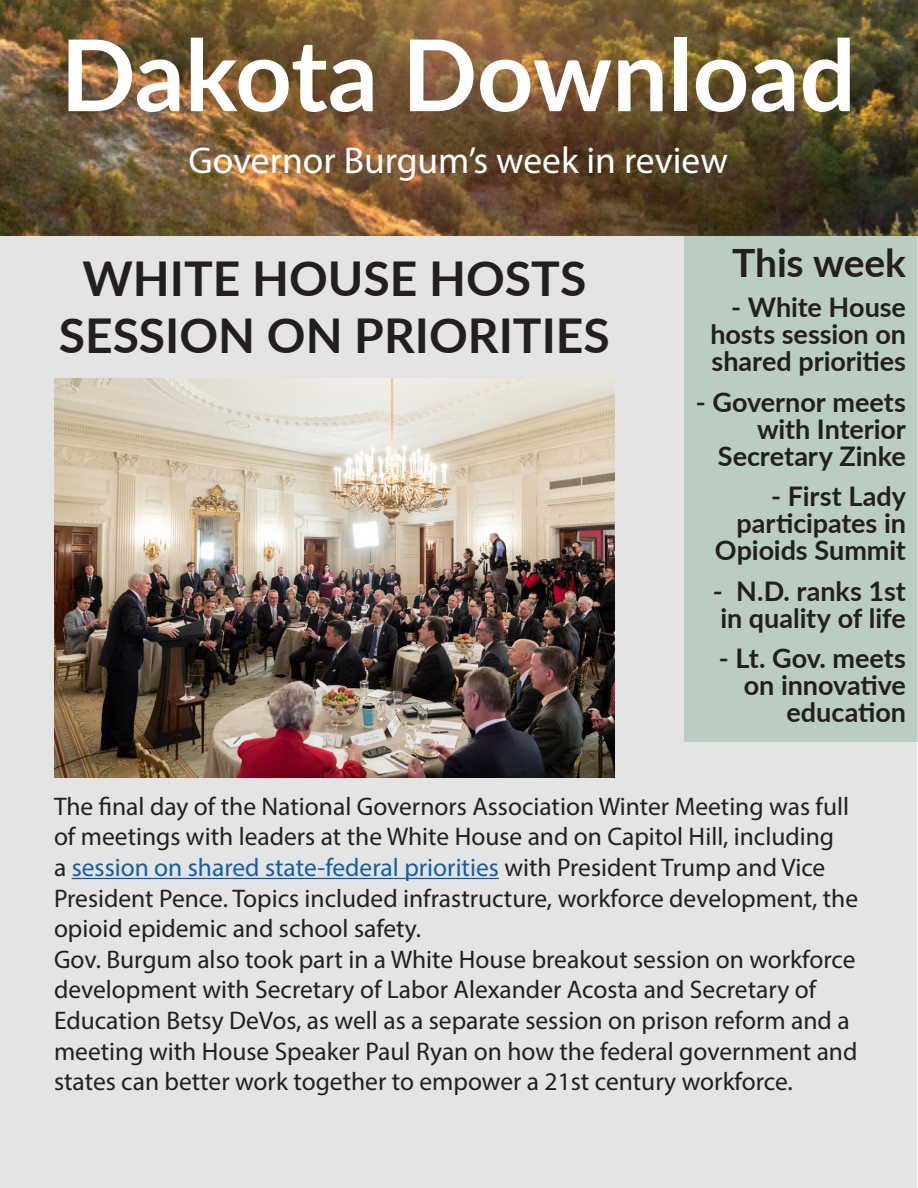
<style>
.page{position:relative;width:918px;height:1188px;background:#fff}
.page>*{position:absolute;margin:0;border:0;box-sizing:border-box;transform-origin:0 0}
.t1{font:700 99px "Lato";color:#fff}
.t2{font:700 48px/57.6px "Lato";color:#231f20;text-align:center}
.MainText{font:700 39px "Lato";letter-spacing:-.005em;color:#231f20}
.t3{font:37.5px "Myriad Pro";color:#fff}
.MainText-2{font:700 27px/27px "Lato";color:#231f20;text-align:right}
.t4{font:25.5px/30.6px "Myriad Pro";color:#231f20}
.s1{color:#175d9e}
</style>
<div class="page">
<div style="left:0;top:236px;width:917px;height:952px;background:#e5e4e4"></div>
<img style="left:1px;top:0;width:917px;height:236px">
<img style="left:55px;top:378px;width:560px;height:400px">
<div style="left:685px;top:236px;width:233px;height:506px;background:#b9cdc1"></div>
<hr style="left:72px;top:878px;width:427px;height:1px;background:#175d9e">
<p class="t1" style="left:60px;top:2px;width:797px">Dakota Download</p>
<p class="t3" style="left:189px;top:138px;width:541px">Governor Burgum’s week in review</p>
<p class="t2" style="left:59px;top:248px;width:553px">WHITE HOUSE HOSTS<br>SESSION ON PRIORITIES</p>
<p class="MainText" style="left:732px;top:234px;width:175px">This week</p>
<p class="MainText-2" style="left:710px;top:293px;width:197px;text-align:justify;text-indent:21px">- White House hosts session on shared priorities</p>
<p class="MainText-2" style="left:696px;top:387px;width:212px">- Governor meets with Interior<br>Secretary Zinke</p>
<p class="MainText-2" style="left:715px;top:482px;width:193px">- First Lady participates in<br>Opioids Summit</p>
<p class="MainText-2" style="left:713px;top:576px;width:195px;text-align:left">- N.D. ranks 1st in quality of life</p>
<p class="MainText-2" style="left:719px;top:644px;width:189px">- Lt. Gov. meets on innovative education</p>
<p class="t4" style="left:54px;top:790px;width:806px">The final day of the National Governors Association Winter Meeting was full of meetings with leaders at the White House and on Capitol Hill, including<br>a <span class="s1">session on shared state-federal priorities</span> with President Trump and Vice President Pence. Topics included infrastructure, workforce development, the opioid epidemic and school safety.</p>
<p class="t4" style="left:54px;top:943px;width:805px">Gov. Burgum also took part in a White House breakout session on workforce development with Secretary of Labor Alexander Acosta and Secretary of Education Betsy DeVos, as well as a separate session on prison reform and a meeting with House Speaker Paul Ryan on how the federal government and states can better work together to empower a 21st century workforce.</p>
</div>
